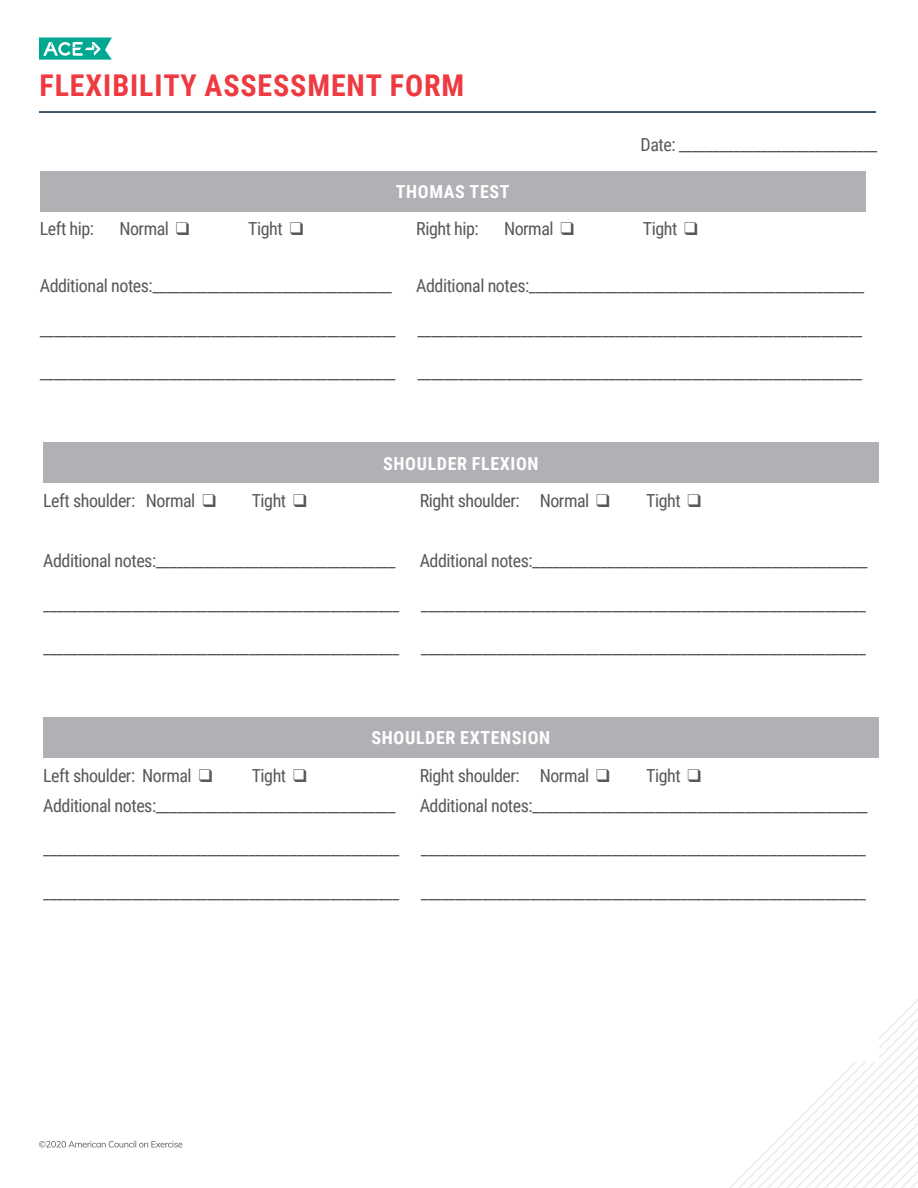
<style>
.page{position:relative;width:918px;height:1188px;background:#fff}
.page>*{position:absolute;margin:0;border:0;box-sizing:border-box;transform-origin:0 0}
.Caption_body{font:700 30px "Roboto Condensed";letter-spacing:.03em;color:#ee3a41}
.fig_callouts{font:18px "Roboto Condensed";letter-spacing:-.025em;color:#57585a}
.fig_callouts-2{font:700 18px "Roboto Condensed";letter-spacing:.035em;color:#fff}
.body_copy{font:18px "Roboto Condensed";color:#57585a}
</style>
<div class="page">
<svg style="left:39px;top:1141px;width:143px;height:7px"></svg>
<hr style="left:39px;top:111px;width:837px;height:2px;background:#00233d">
<svg style="left:39px;top:38px;width:73px;height:22px"></svg>
<svg style="left:729px;top:999px;width:189px;height:189px"></svg>
<div style="left:40px;top:171px;width:826px;height:40px;background:#b0b1b5"></div>
<div style="left:43px;top:443px;width:836px;height:619px;background:#fff"></div>
<div style="left:43px;top:443px;width:836px;height:40px;background:#b0b1b5"></div>
<div style="left:43px;top:717px;width:836px;height:41px;background:#b0b1b5"></div>
<p class="Caption_body" style="left:40px;top:64px;width:426px">FLEXIBILITY ASSESSMENT FORM</p>
<p class="fig_callouts-2" style="left:396px;top:179px;width:115px">THOMAS TEST</p>
<p class="body_copy" style="left:641px;top:132px;width:239px">Date: _____________________________</p>
<p class="fig_callouts" style="left:40px;top:216px;width:56px">Left hip:</p>
<p class="fig_callouts" style="left:119px;top:216px;width:72px">Normal ❑</p>
<p class="fig_callouts" style="left:248px;top:216px;width:57px">Tight ❑</p>
<p class="fig_callouts" style="left:416px;top:216px;width:64px">Right hip:</p>
<p class="fig_callouts" style="left:504px;top:216px;width:72px">Normal ❑</p>
<p class="fig_callouts" style="left:643px;top:216px;width:57px">Tight ❑</p>
<p class="fig_callouts" style="left:40px;top:273px;width:354px">Additional notes:___________________________________</p>
<p class="fig_callouts" style="left:416px;top:273px;width:450px">Additional notes:_________________________________________________</p>
<p class="fig_callouts" style="left:40px;top:317px;width:824px">____________________________________________________ _________________________________________________________________</p>
<p class="fig_callouts" style="left:40px;top:360px;width:824px">____________________________________________________ _________________________________________________________________</p>
<p class="fig_callouts-2" style="left:383px;top:451px;width:157px">SHOULDER FLEXION</p>
<p class="fig_callouts" style="left:43px;top:488px;width:174px">Left shoulder: Normal ❑</p>
<p class="fig_callouts" style="left:252px;top:488px;width:57px">Tight ❑</p>
<p class="fig_callouts" style="left:420px;top:488px;width:192px">Right shoulder: Normal ❑</p>
<p class="fig_callouts" style="left:646px;top:488px;width:57px">Tight ❑</p>
<p class="fig_callouts" style="left:43px;top:548px;width:354px">Additional notes:___________________________________</p>
<p class="fig_callouts" style="left:420px;top:548px;width:450px">Additional notes:_________________________________________________</p>
<p class="fig_callouts" style="left:43px;top:592px;width:824px">____________________________________________________ _________________________________________________________________</p>
<p class="fig_callouts" style="left:43px;top:635px;width:824px">____________________________________________________ _________________________________________________________________</p>
<p class="fig_callouts-2" style="left:372px;top:725px;width:180px">SHOULDER EXTENSION</p>
<p class="fig_callouts" style="left:43px;top:763px;width:171px">Left shoulder: Normal ❑</p>
<p class="fig_callouts" style="left:252px;top:763px;width:57px">Tight ❑</p>
<p class="fig_callouts" style="left:420px;top:763px;width:192px">Right shoulder: Normal ❑</p>
<p class="fig_callouts" style="left:646px;top:763px;width:57px">Tight ❑</p>
<p class="fig_callouts" style="left:43px;top:793px;width:354px">Additional notes:___________________________________</p>
<p class="fig_callouts" style="left:420px;top:793px;width:450px">Additional notes:_________________________________________________</p>
<p class="fig_callouts" style="left:43px;top:836px;width:824px">____________________________________________________ _________________________________________________________________</p>
<p class="fig_callouts" style="left:43px;top:880px;width:824px">____________________________________________________ _________________________________________________________________</p>
</div>
